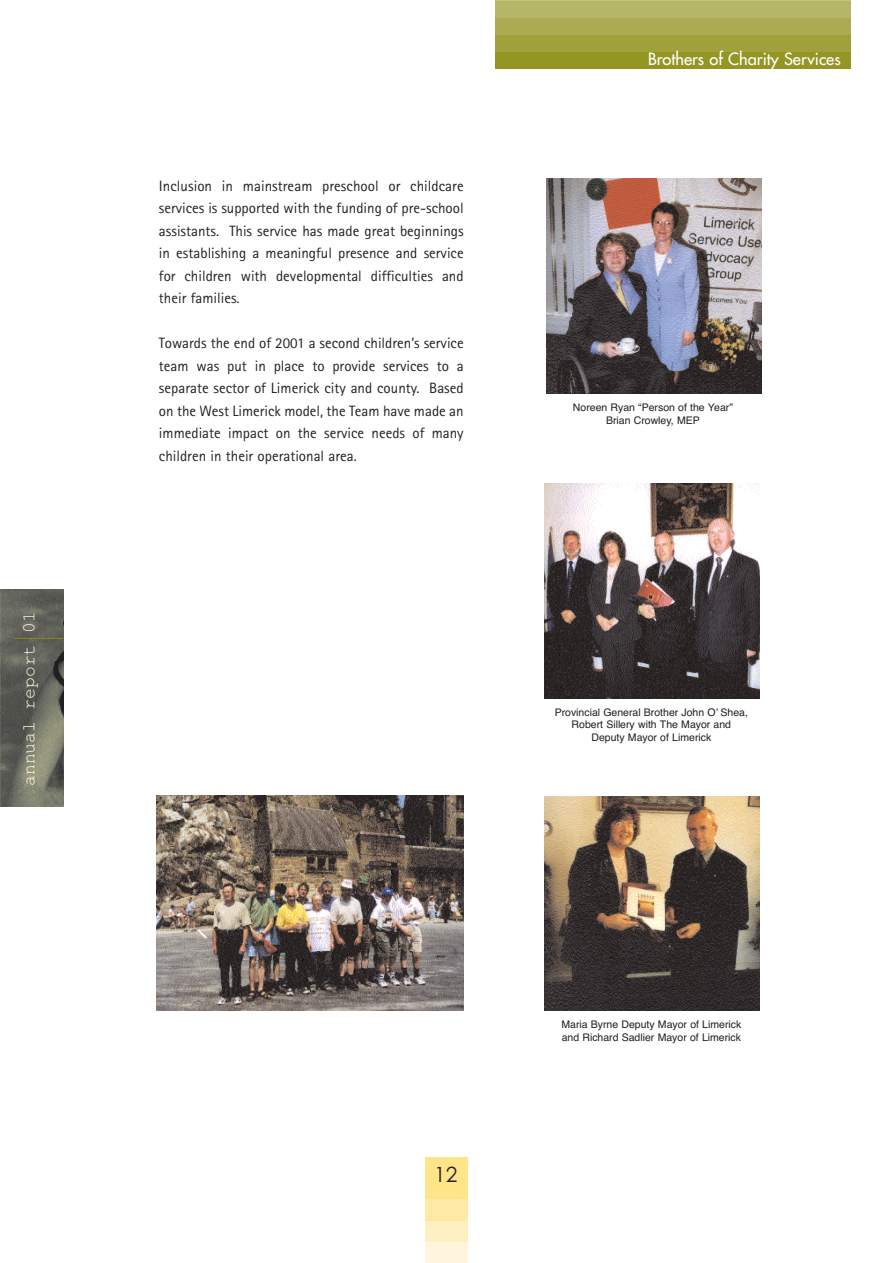
<style>
.page{position:relative;width:893px;height:1263px;background:#fff}
.page>*{position:absolute;margin:0;border:0;box-sizing:border-box;transform-origin:0 0}
.t1{font:21px "Century Gothic";color:#231f20}
.t2{font:18px "Courier New";color:#fff6dd}
.t3{font:16.5px "Futura";color:#fff}
.t4{font:15px/22.5px "Rotis Sans Serif";color:#231f20;text-align:justify}
.t5{font:italic 10.5px/12.6px "Helvetica";color:#231f20;text-align:center}
</style>
<div class="page">
<div style="left:495px;top:51px;width:355px;height:17px;background:#949623"></div>
<div style="left:495px;top:34px;width:355px;height:17px;background:#a0a13b"></div>
<div style="left:495px;top:17px;width:355px;height:17px;background:#abab52"></div>
<div style="left:495px;top:0;width:355px;height:17px;background:#b6b668"></div>
<div style="left:425px;top:1157px;width:42px;height:43px;background:#ffe489"></div>
<div style="left:425px;top:1200px;width:42px;height:21px;background:#ffe9a5"></div>
<div style="left:425px;top:1221px;width:42px;height:21px;background:#fff0c1"></div>
<div style="left:425px;top:1242px;width:42px;height:21px;background:#fff6dd"></div>
<img style="left:0;top:589px;width:64px;height:217px">
<hr style="left:14px;top:638px;width:49px;height:1px;background:#8a8d08">
<img style="left:546px;top:179px;width:215px;height:214px">
<img style="left:544px;top:483px;width:215px;height:215px">
<img style="left:157px;top:795px;width:307px;height:215px">
<img style="left:544px;top:796px;width:215px;height:215px">
<p class="t2" style="left:18px;top:786px;width:176px;rotate:-90deg">annual report 01</p>
<p class="t4" style="left:159px;top:176px;width:306px">Inclusion in mainstream preschool or childcare services is supported with the funding of pre-school assistants. This service has made great beginnings in establishing a meaningful presence and service for children with developmental difficulties and their families.</p>
<p class="t4" style="left:159px;top:333px;width:306px">Towards the end of 2001 a second children’s service team was put in place to provide services to a separate sector of Limerick city and county. Based on the West Limerick model, the Team have made an immediate impact on the service needs of many children in their operational area.</p>
<p class="t3" style="left:648px;top:50px;width:194px">Brothers of Charity Services</p>
<p class="t5" style="left:573px;top:402px;width:161px">Noreen Ryan “Person of the Year”<br>Brian Crowley, MEP</p>
<p class="t5" style="left:555px;top:707px;width:195px">Provincial General Brother John O’ Shea,<br>Robert Sillery with The Mayor and<br>Deputy Mayor of Limerick</p>
<h1 class="t1" style="left:434px;top:1163px;width:25px">12</h1>
<p class="t5" style="left:561px;top:1019px;width:181px;text-align:left">Maria Byrne Deputy Mayor of Limerick and Richard Sadlier Mayor of Limerick</p>
</div>
